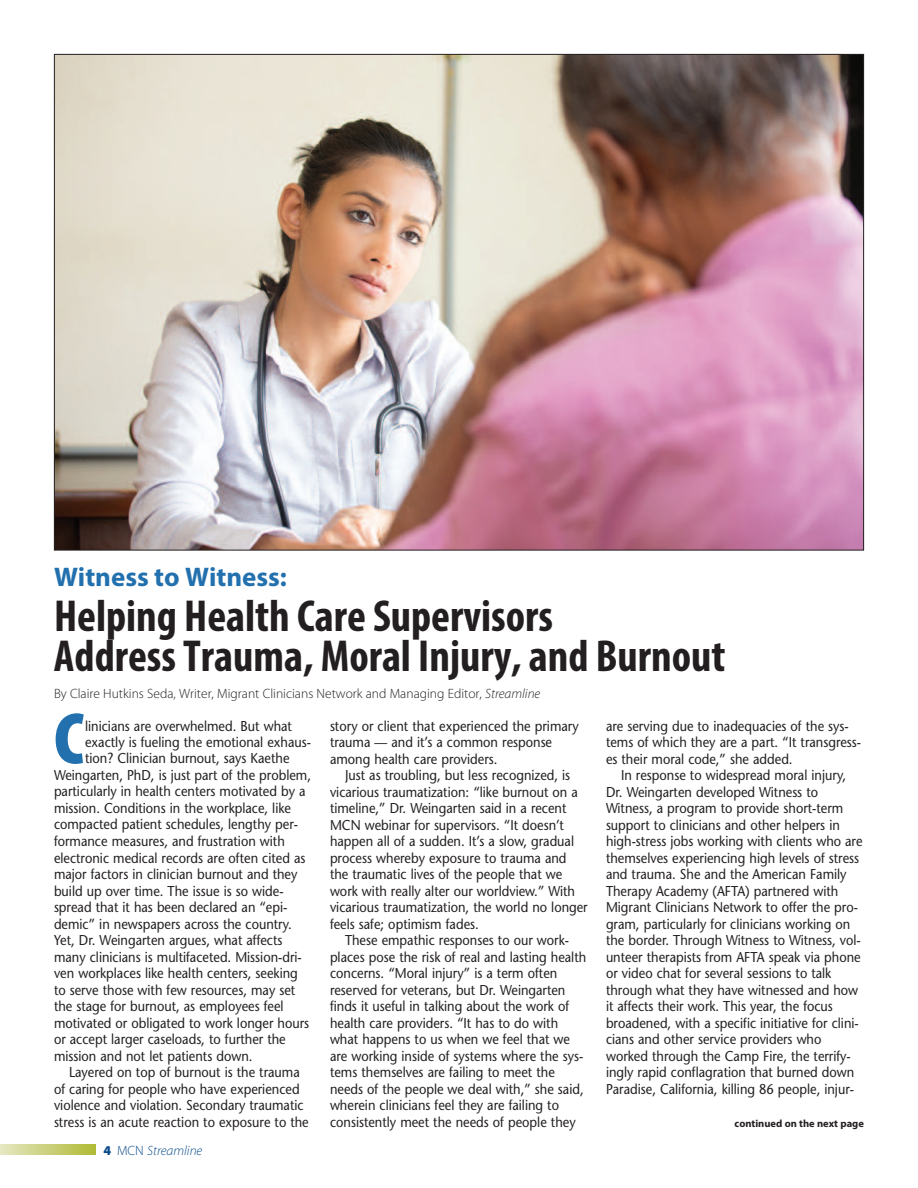
<style>
.page{position:relative;width:918px;height:1188px;background:#fff}
.page>*{position:absolute;margin:0;border:0;box-sizing:border-box;transform-origin:0 0}
.t1{font:900 condensed 73.8px "Myriad Pro";color:#2270ad}
.t2{font:700 condensed 45px/40.5px "Myriad Pro";color:#231f20}
.t3{font:700 27px "Myriad Pro";color:#2270ad}
.t4{font:14.25px/16.5px "Stone Sans";color:#231f20;scale:.9 1}
.t5{font:300 13.5px "Myriad Pro";color:#231f20}
.t6{font:italic 300 13.5px "Myriad Pro";color:#0b4c8c}
.t7{font:700 10.5px "Myriad Pro";color:#231f20}
.s1{font-style:italic}
.s2{font-weight:900;font-style:normal}
.s3{font-style:normal}
</style>
<div class="page">
<svg style="left:0;top:1144px;width:96px;height:11px"></svg>
<img style="left:56px;top:56px;width:806px;height:492px">
<h3 class="t3" style="left:54px;top:567px;width:235px">Witness to Witness:</h3>
<h2 class="t2" style="left:54px;top:599px;width:673px">Helping Health Care Supervisors<br>Address Trauma, Moral Injury, and Burnout</h2>
<p class="t5" style="left:54px;top:689px;width:488px">By Claire Hutkins Seda, Writer, Migrant Clinicians Network and Managing Editor, <span class="s1">Streamline</span></p>
<h1 class="t1" style="left:54px;top:713px;width:31px">C</h1>
<p class="t4" style="left:85px;top:719px;width:231px">linicians are overwhelmed. But what</p>
<p class="t4" style="left:85px;top:735px;width:253px">exactly is fueling the emotional exhaus-</p>
<p class="t4" style="left:85px;top:752px;width:229px">tion? Clinician burnout, says Kaethe</p>
<p class="t4" style="left:54px;top:768px;width:287px">Weingarten, PhD, is just part of the problem,</p>
<p class="t4" style="left:54px;top:785px;width:281px">particularly in health centers motivated by a</p>
<p class="t4" style="left:54px;top:801px;width:265px">mission. Conditions in the workplace, like</p>
<p class="t4" style="left:54px;top:818px;width:273px">compacted patient schedules, lengthy per-</p>
<p class="t4" style="left:54px;top:834px;width:258px">formance measures, and frustration with</p>
<p class="t4" style="left:54px;top:851px;width:281px">electronic medical records are often cited as</p>
<p class="t4" style="left:54px;top:867px;width:272px">major factors in clinician burnout and they</p>
<p class="t4" style="left:54px;top:884px;width:257px">build up over time. The issue is so wide-</p>
<p class="t4" style="left:54px;top:900px;width:261px">spread that it has been declared an “epi-</p>
<p class="t4" style="left:54px;top:917px;width:266px">demic” in newspapers across the country.</p>
<p class="t4" style="left:54px;top:933px;width:255px">Yet, Dr. Weingarten argues, what affects</p>
<p class="t4" style="left:54px;top:950px;width:277px">many clinicians is multifaceted. Mission-dri-</p>
<p class="t4" style="left:54px;top:966px;width:272px">ven workplaces like health centers, seeking</p>
<p class="t4" style="left:54px;top:983px;width:270px">to serve those with few resources, may set</p>
<p class="t4" style="left:54px;top:999px;width:257px">the stage for burnout, as employees feel</p>
<p class="t4" style="left:54px;top:1016px;width:285px">motivated or obligated to work longer hours</p>
<p class="t4" style="left:54px;top:1032px;width:259px">or accept larger caseloads, to further the</p>
<p class="t4" style="left:54px;top:1049px;width:222px">mission and not let patients down.</p>
<p class="t4" style="left:69px;top:1065px;width:258px">Layered on top of burnout is the trauma</p>
<p class="t4" style="left:54px;top:1082px;width:274px">of caring for people who have experienced</p>
<p class="t4" style="left:54px;top:1098px;width:279px">violence and violation. Secondary traumatic</p>
<p class="t4" style="left:54px;top:1115px;width:285px">stress is an acute reaction to exposure to the</p>
<p class="t6" style="left:104px;top:1145px;width:100px"><span class="s2">4</span> <span class="s3">MCN</span> Streamline</p>
<p class="t4" style="left:330px;top:719px;width:278px">story or client that experienced the primary trauma — and it’s a common response among health care providers.</p>
<p class="t4" style="left:330px;top:768px;width:288px;text-indent:15px">Just as troubling, but less recognized, is vicarious traumatization: “like burnout on a timeline,” Dr. Weingarten said in a recent MCN webinar for supervisors. “It doesn’t happen all of a sudden. It’s a slow, gradual process whereby exposure to trauma and the traumatic lives of the people that we work with really alter our worldview.” With vicarious traumatization, the world no longer feels safe; optimism fades.</p>
<p class="t4" style="left:330px;top:933px;width:286px;text-indent:15px">These empathic responses to our work&shy;places pose the risk of real and lasting health concerns. “Moral injury” is a term often reserved for veterans, but Dr. Weingarten finds it useful in talking about the work of health care providers. “It has to do with what happens to us when we feel that we are working inside of systems where the sys&shy;tems themselves are failing to meet the needs of the people we deal with,” she said, wherein clinicians feel they are failing to consistently meet the needs of people they</p>
<p class="t4" style="left:606px;top:719px;width:285px">are serving due to inadequacies of the sys&shy;tems of which they are a part. “It transgress&shy;es their moral code,” she added.</p>
<p class="t4" style="left:606px;top:768px;width:287px;text-indent:15px">In response to widespread moral injury, Dr. Weingarten developed Witness to Witness, a program to provide short-term support to clinicians and other helpers in high-stress jobs working with clients who are themselves experiencing high levels of stress and trauma. She and the American Family Therapy Academy (AFTA) partnered with Migrant Clinicians Network to offer the pro&shy;gram, particularly for clinicians working on the border. Through Witness to Witness, vol&shy;unteer therapists from AFTA speak via phone or video chat for several sessions to talk through what they have witnessed and how it affects their work. This year, the focus broadened, with a specific initiative for clini&shy;cians and other service providers who worked through the Camp Fire, the terrify&shy;ingly rapid conflagration that burned down Paradise, California, killing 86 people, injur-</p>
<p class="t7" style="left:735px;top:1119px;width:131px">continued on the next page</p>
</div>
